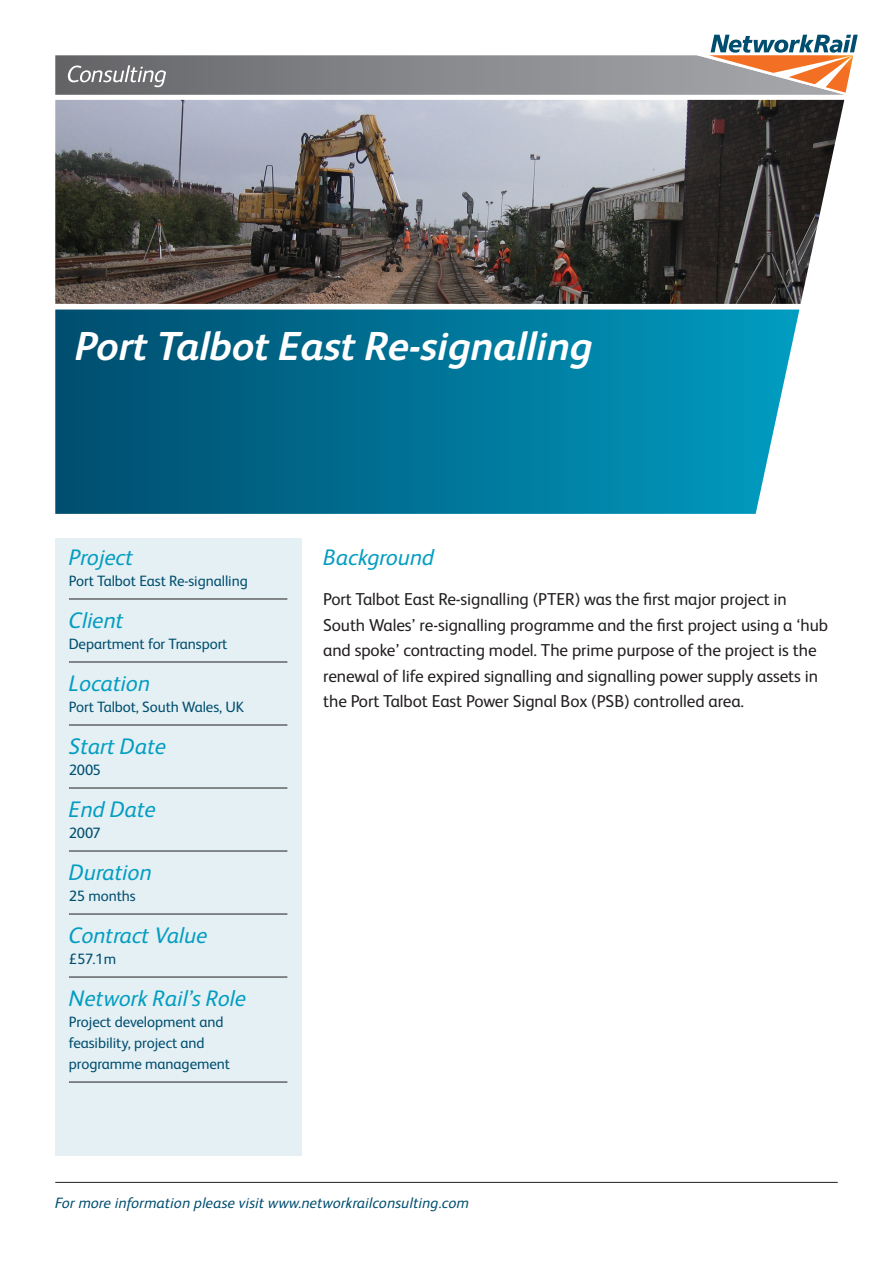
<style>
.page{position:relative;width:893px;height:1263px;background:#fff}
.page>*{position:absolute;margin:0;border:0;box-sizing:border-box;transform-origin:0 0}
.t1{font:italic 700 40.5px "Network Rail Sans";color:#fff}
.t2{font:italic 22.5px "Network Rail Sans";color:#039dc1}
.t3{font:17.25px/25.5px "Network Rail Sans";letter-spacing:-.005em;color:#231f20}
.t4{font:15px/21px "Network Rail Sans";letter-spacing:-.005em;color:#004e6f}
.t5{font:italic 15px "Network Rail Sans";letter-spacing:.01em;color:#004e6f}
</style>
<div class="page">
<img style="left:55px;top:102px;width:789px;height:202px">
<svg style="left:55px;top:309px;width:744px;height:205px;background:#087799"></svg>
<svg style="left:55px;top:34px;width:803px;height:68px"></svg>
<div style="left:55px;top:538px;width:247px;height:618px;background:#e4f0f4"></div>
<hr style="left:69px;top:599px;width:218px;height:1px;background:#231f20">
<hr style="left:69px;top:662px;width:218px;height:1px;background:#231f20">
<hr style="left:69px;top:725px;width:218px;height:1px;background:#231f20">
<hr style="left:69px;top:788px;width:218px;height:1px;background:#231f20">
<hr style="left:69px;top:851px;width:218px;height:1px;background:#231f20">
<hr style="left:69px;top:914px;width:218px;height:1px;background:#231f20">
<hr style="left:69px;top:977px;width:218px;height:1px;background:#231f20">
<hr style="left:69px;top:1082px;width:218px;height:1px;background:#231f20">
<hr style="left:55px;top:1182px;width:783px;height:1px;background:#231f20">
<p class="t1" style="left:75px;top:318px;width:518px">Port Talbot East Re-signalling</p>
<p class="t2" style="left:69px;top:542px;width:65px">Project</p>
<p class="t4" style="left:69px;top:569px;width:180px">Port Talbot East Re-signalling</p>
<p class="t2" style="left:69px;top:605px;width:56px">Client</p>
<p class="t4" style="left:69px;top:632px;width:160px">Department for Transport</p>
<p class="t2" style="left:69px;top:668px;width:82px">Location</p>
<p class="t4" style="left:69px;top:695px;width:177px">Port Talbot, South Wales, UK</p>
<p class="t2" style="left:69px;top:731px;width:98px">Start Date</p>
<p class="t4" style="left:69px;top:758px;width:33px">2005</p>
<p class="t2" style="left:69px;top:794px;width:88px">End Date</p>
<p class="t4" style="left:69px;top:821px;width:33px">2007</p>
<p class="t2" style="left:69px;top:857px;width:84px">Duration</p>
<p class="t4" style="left:69px;top:884px;width:68px">25 months</p>
<p class="t2" style="left:69px;top:920px;width:140px">Contract Value</p>
<p class="t4" style="left:69px;top:947px;width:49px">£57.1m</p>
<p class="t2" style="left:69px;top:983px;width:178px">Network Rail’s Role</p>
<p class="t4" style="left:69px;top:1010px;width:163px">Project development and feasibility, project and programme management</p>
<p class="t2" style="left:323px;top:542px;width:112px">Background</p>
<p class="t3" style="left:323px;top:586px;width:506px">Port Talbot East Re-signalling (PTER) was the first major project in South Wales’ re-signalling programme and the first project using a ‘hub and spoke’ contracting model. The prime purpose of the project is the renewal of life expired signalling and signalling power supply assets in the Port Talbot East Power Signal Box (PSB) controlled area.</p>
<p class="t5" style="left:55px;top:1193px;width:415px">For more information please visit www.networkrailconsulting.com</p>
</div>
